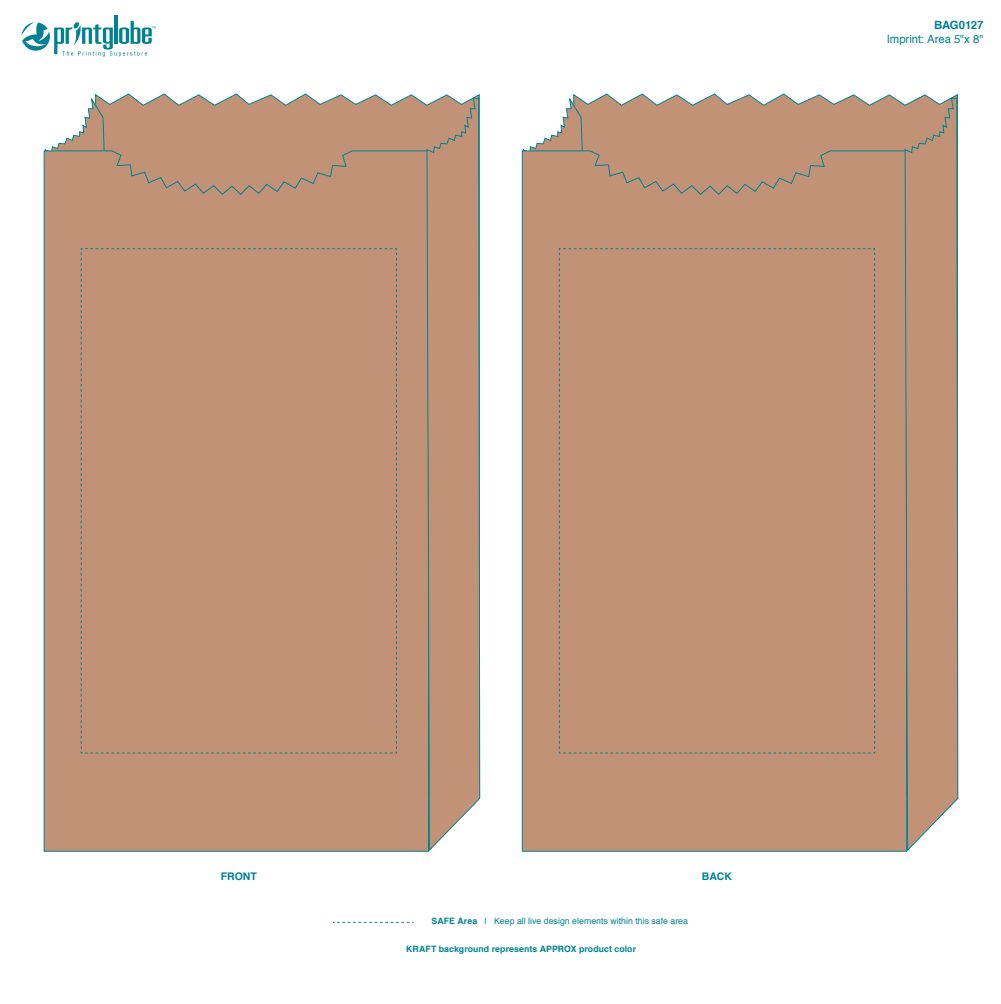
<style>
.page{position:relative;width:1001px;height:1004px;background:#fff}
.page>*{position:absolute;margin:0;border:0;box-sizing:border-box;transform-origin:0 0}
.t1{font:11.38px "Helvetica";letter-spacing:-.005em;color:#008293}
.t2{font:700 11.38px "Helvetica";letter-spacing:-.02em;color:#008293}
.t3{font:700 10.5px "Helvetica";color:#008293}
.t4{font:8.75px "Helvetica";letter-spacing:.005em;color:#008293}
.t5{font:700 8.75px "Helvetica";letter-spacing:.005em;color:#008293}
.s1{font-weight:700}
</style>
<div class="page">
<hr style="left:114px;top:15px;width:4px;height:29px;background:#008293">
<svg style="left:22px;top:21px;width:133px;height:36px"></svg>
<svg style="left:333px;top:922px;width:80px;height:1px"></svg>
<svg style="left:95px;top:93px;width:384px;height:57px;background:#c49e86"></svg>
<svg style="left:44px;top:97px;width:61px;height:53px"></svg>
<div style="left:44px;top:150px;width:382px;height:701px;background:#c19275"></div>
<svg style="left:426px;top:98px;width:54px;height:753px;background:#bb957a"></svg>
<div style="left:80px;top:248px;width:317px;height:505px;background:#c19275"></div>
<svg style="left:573px;top:93px;width:384px;height:57px;background:#c49e86"></svg>
<svg style="left:522px;top:97px;width:61px;height:53px"></svg>
<div style="left:521px;top:150px;width:383px;height:701px;background:#c19275"></div>
<svg style="left:904px;top:98px;width:53px;height:753px;background:#bd957a"></svg>
<div style="left:558px;top:248px;width:317px;height:505px;background:#c19275"></div>
<h1 class="t2" style="left:933px;top:15px;width:51px">BAG0127</h1>
<h1 class="t1" style="left:886px;top:31px;width:98px">Imprint: Area 5"x 8"</h1>
<p class="t3" style="left:221px;top:867px;width:38px">FRONT</p>
<p class="t3" style="left:701px;top:867px;width:32px">BACK</p>
<p class="t4" style="left:431px;top:914px;width:258px"><span class="s1">SAFE Area</span> | Keep all live design elements within this safe area</p>
<p class="t5" style="left:406px;top:941px;width:231px">KRAFT background represents APPROX product color</p>
</div>
